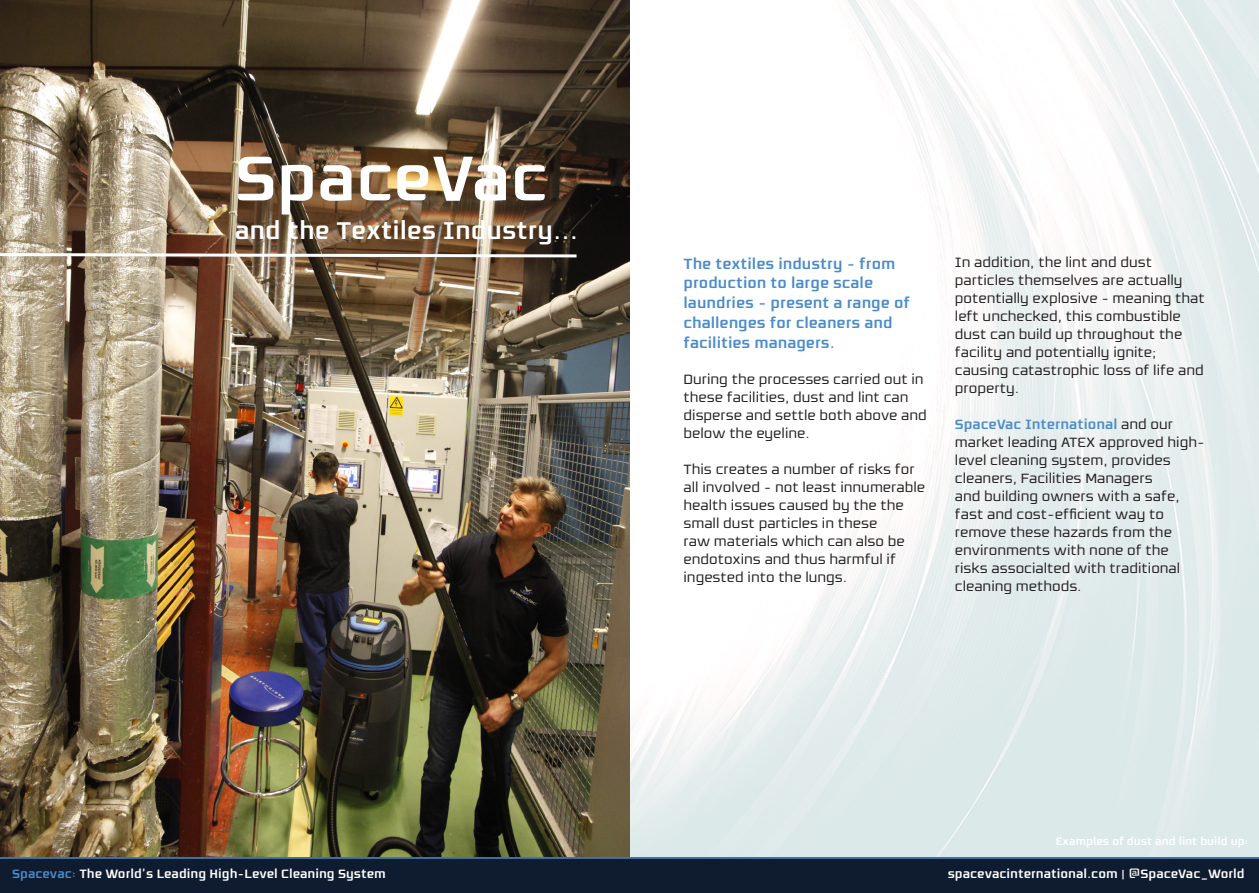
<style>
.page{position:relative;width:1259px;height:893px;background:#fff}
.page>*{position:absolute;margin:0;border:0;box-sizing:border-box;transform-origin:0 0}
.t1{font:700 70.5px "Resea";color:#fff}
.t2{font:700 27px "Resea";color:#fff}
.t3{font:700 16.5px/19.8px "Resea";color:#4b8cca}
.t4{font:15px/18px "Resea";color:#231f20}
.t5{font:700 13.5px "Resea";color:#fff}
.t6{font:700 12px "Resea";color:#fff}
.s1{font-weight:700;color:#4d8bc9}
.s2{color:#4b8cca}
</style>
<div class="page">
<img style="left:629px;top:0;width:630px;height:857px">
<img style="left:0;top:0;width:629px;height:857px">
<div style="left:0;top:857px;width:1259px;height:36px;background:#0f1c30"></div>
<img style="left:0;top:251px;width:579px;height:8px">
<p class="t1" style="left:235px;top:140px;width:314px">SpaceVac</p>
<p class="t2" style="left:235px;top:216px;width:345px">and the Textiles Industry...</p>
<p class="t3" style="left:683px;top:253px;width:228px">The textiles industry - from production to large scale laundries - present a range of challenges for cleaners and facilities managers.</p>
<p class="t4" style="left:683px;top:370px;width:245px">During the processes carried out in these facilities, dust and lint can disperse and settle both above and below the eyeline.</p>
<p class="t4" style="left:683px;top:460px;width:243px">This creates a number of risks for all involved - not least innumerable health issues caused by the the small dust particles in these<br>raw materials which can also be endotoxins and thus harmful if ingested into the lungs.</p>
<p class="t4" style="left:955px;top:253px;width:251px">In addition, the lint and dust particles themselves are actually potentially explosive - meaning that left unchecked, this combustible dust can build up throughout the facility and potentially ignite; causing catastrophic loss of life and property.</p>
<p class="t4" style="left:955px;top:415px;width:251px"><span class="s1">SpaceVac International</span> and our market leading ATEX approved high&shy;level cleaning system, provides cleaners, Facilities Managers<br>and building owners with a safe, fast and cost-efficient way to remove these hazards from the environments with none of the risks associalted with traditional cleaning methods.</p>
<p class="t6" style="left:1055px;top:834px;width:194px">Examples of dust and lint build up:</p>
<p class="t5" style="left:12px;top:866px;width:375px"><span class="s2">Spacevac:</span> The World’s Leading High-Level Cleaning System</p>
<p class="t5" style="left:948px;top:866px;width:298px">spacevacinternational.com | @SpaceVac_World</p>
</div>
